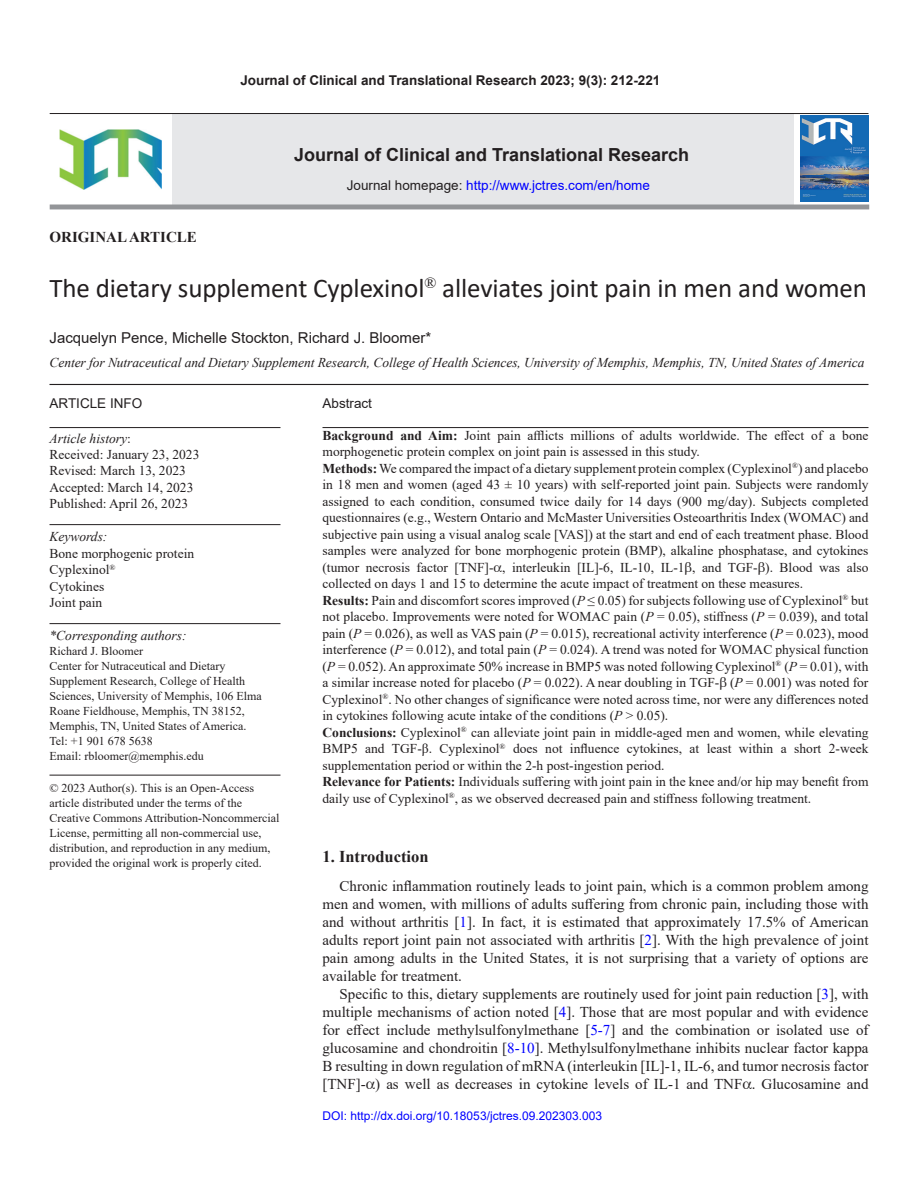
<style>
.page{position:relative;width:918px;height:1188px;background:#fff}
.page>*{position:absolute;margin:0;border:0;box-sizing:border-box;transform-origin:0 0}
.t1{font:27px "Calibri";letter-spacing:-.005em;color:#231f20}
.t2{font:700 18px "Arial";color:#231f20}
.t3{font:700 16.5px "Times New Roman";color:#231f20}
.t4{font:15px/18px "Times New Roman";color:#231f20;text-align:justify}
.t5{font:15px "Arial";color:#231f20}
.t6{font:700 15px "Times New Roman";color:#231f20}
.t7{font:13.5px/16.5px "Times New Roman";color:#231f20}
.t8{font:italic 13.5px "Times New Roman";letter-spacing:-.005em;color:#231f20}
.t9{font:700 13.5px "Arial";color:#231f20}
.t10{font:13.5px "Arial";color:#00f}
.t11{font:13.5px "Arial";color:#231f20}
.t12{font:12px/15px "Times New Roman";color:#231f20}
.t13{font:12px "Arial";color:#00f}
.s1{color:#231f20}
.s2{font-weight:700}
.s3{font-style:italic}
.s4{color:#00f}
</style>
<div class="page">
<hr style="left:50px;top:384px;width:818px;height:1px;background:#231f20">
<hr style="left:322px;top:427px;width:546px;height:1px;background:#231f20">
<img style="left:60px;top:129px;width:102px;height:61px">
<img style="left:800px;top:115px;width:68px;height:87px">
<div style="left:173px;top:113px;width:621px;height:92px;background:#e6e7e9"></div>
<hr style="left:50px;top:113px;width:818px;height:1px;background:#231f20">
<hr style="left:50px;top:205px;width:819px;height:4px;background:#939598">
<hr style="left:50px;top:427px;width:230px;height:1px;background:#231f20">
<hr style="left:50px;top:524px;width:230px;height:1px;background:#231f20">
<hr style="left:50px;top:623px;width:230px;height:1px;background:#231f20">
<hr style="left:50px;top:775px;width:230px;height:1px;background:#231f20">
<p class="t9" style="left:240px;top:70px;width:422px">Journal of Clinical and Translational Research 2023; 9(3): 212-221</p>
<h2 class="t2" style="left:294px;top:142px;width:397px">Journal of Clinical and Translational Research</h2>
<p class="t10" style="left:347px;top:175px;width:305px"><span class="s1">Journal homepage:</span> http://www.jctres.com/en/home</p>
<p class="t6" style="left:50px;top:226px;width:149px">ORIGINAL ARTICLE</p>
<h1 class="t1" style="left:50px;top:269px;width:819px">The dietary supplement Cyplexinol<sup>®</sup> alleviates joint pain in men and women</h1>
<p class="t5" style="left:50px;top:327px;width:383px">Jacquelyn Pence, Michelle Stockton, Richard J. Bloomer*</p>
<p class="t8" style="left:50px;top:353px;width:817px">Center for Nutraceutical and Dietary Supplement Research, College of Health Sciences, University of Memphis, Memphis, TN, United States of America</p>
<p class="t11" style="left:322px;top:394px;width:51px">Abstract</p>
<p class="t7" style="left:322px;top:427px;width:548px"><span class="s2">Background and Aim:</span> Joint pain afflicts millions of adults worldwide. The effect of a bone morphogenetic protein complex on joint pain is assessed in this study.<br><span class="s2">Methods:</span> We compared the impact of a dietary supplement protein complex (Cyplexinol<sup>®</sup>) and placebo in 18 men and women (aged 43 ± 10 years) with self-reported joint pain. Subjects were randomly assigned to each condition, consumed twice daily for 14 days (900 mg/day). Subjects completed questionnaires (e.g., Western Ontario and McMaster Universities Osteoarthritis Index (WOMAC) and subjective pain using a visual analog scale [VAS]) at the start and end of each treatment phase. Blood samples were analyzed for bone morphogenic protein (BMP), alkaline phosphatase, and cytokines (tumor necrosis factor [TNF]- , interleukin [IL]-6, IL-10, IL-1 , and TGF- ). Blood was also collected on days 1 and 15 to determine the acute impact of treatment on these measures.<br><span class="s2">Results:</span> Pain and discomfort scores improved (<span class="s3">P</span> ≤ 0.05) for subjects following use of Cyplexinol<sup>®</sup> but not placebo. Improvements were noted for WOMAC pain (<span class="s3">P</span> = 0.05), stiffness (<span class="s3">P</span> = 0.039), and total pain (<span class="s3">P</span> = 0.026), as well as VAS pain (<span class="s3">P</span> = 0.015), recreational activity interference (<span class="s3">P</span> = 0.023), mood interference (<span class="s3">P</span> = 0.012), and total pain (<span class="s3">P</span> = 0.024). A trend was noted for WOMAC physical function (<span class="s3">P</span> = 0.052). An approximate 50% increase in BMP5 was noted following Cyplexinol<sup>®</sup> (<span class="s3">P</span> = 0.01), with a similar increase noted for placebo (<span class="s3">P</span> = 0.022). A near doubling in TGF- (<span class="s3">P</span> = 0.001) was noted for Cyplexinol<sup>®</sup>. No other changes of significance were noted across time, nor were any differences noted in cytokines following acute intake of the conditions (<span class="s3">P</span> &gt; 0.05).<br><span class="s2">Conclusions:</span> Cyplexinol<sup>®</sup> can alleviate joint pain in middle-aged men and women, while elevating BMP5 and TGF-β. Cyplexinol<sup>®</sup> does not influence cytokines, at least within a short 2-week supplementation period or within the 2-h post-ingestion period.<br><span class="s2">Relevance for Patients:</span> Individuals suffering with joint pain in the knee and/or hip may benefit from daily use of Cyplexinol<sup>®</sup>, as we observed decreased pain and stiffness following treatment.</p>
<p class="t11" style="left:50px;top:394px;width:94px">ARTICLE INFO</p>
<p class="t7" style="left:50px;top:429px;width:151px"><span class="s3">Article history</span>:<br>Received: January 23, 2023<br>Revised: March 13, 2023<br>Accepted: March 14, 2023<br>Published: April 26, 2023</p>
<p class="t8" style="left:50px;top:528px;width:59px">Keywords:</p>
<p class="t7" style="left:50px;top:545px;width:146px">Bone morphogenic protein<br>Cyplexinol<sup>®<br></sup>Cytokines<br>Joint pain</p>
<p class="t8" style="left:50px;top:627px;width:139px">*Corresponding authors:</p>
<p class="t12" style="left:50px;top:644px;width:214px">Richard J. Bloomer<br>Center for Nutraceutical and Dietary Supplement Research, College of Health Sciences, University of Memphis, 106 Elma Roane Fieldhouse, Memphis, TN 38152, Memphis, TN, United States of America.<br>Tel: +1 901 678 5638<br>Email: rbloomer@memphis.edu</p>
<p class="t12" style="left:50px;top:780px;width:231px">© 2023 Author(s). This is an Open-Access article distributed under the terms of the Creative Commons Attribution-Noncommercial License, permitting all non-commercial use, distribution, and reproduction in any medium, provided the original work is properly cited.</p>
<p class="t3" style="left:322px;top:845px;width:108px">1. Introduction</p>
<p class="t4" style="left:322px;top:876px;width:548px;text-indent:17px">Chronic inflammation routinely leads to joint pain, which is a common problem among men and women, with millions of adults suffering from chronic pain, including those with and without arthritis [<span class="s4">1</span>]. In fact, it is estimated that approximately 17.5% of American adults report joint pain not associated with arthritis [<span class="s4">2</span>]. With the high prevalence of joint pain among adults in the United States, it is not surprising that a variety of options are available for treatment.</p>
<p class="t4" style="left:322px;top:984px;width:548px;text-indent:17px">Specific to this, dietary supplements are routinely used for joint pain reduction [<span class="s4">3</span>], with multiple mechanisms of action noted [<span class="s4">4</span>]. Those that are most popular and with evidence for effect include methylsulfonylmethane [<span class="s4">5-7</span>] and the combination or isolated use of glucosamine and chondroitin [<span class="s4">8-10</span>]. Methylsulfonylmethane inhibits nuclear factor kappa B resulting in down regulation of mRNA (interleukin [IL]-1, IL-6, and tumor necrosis factor [TNF]- ) as well as decreases in cytokine levels of IL-1 and TNF . Glucosamine and</p>
<p class="t13" style="left:323px;top:1108px;width:281px">DOI: http://dx.doi.org/10.18053/jctres.09.202303.003</p>
</div>
